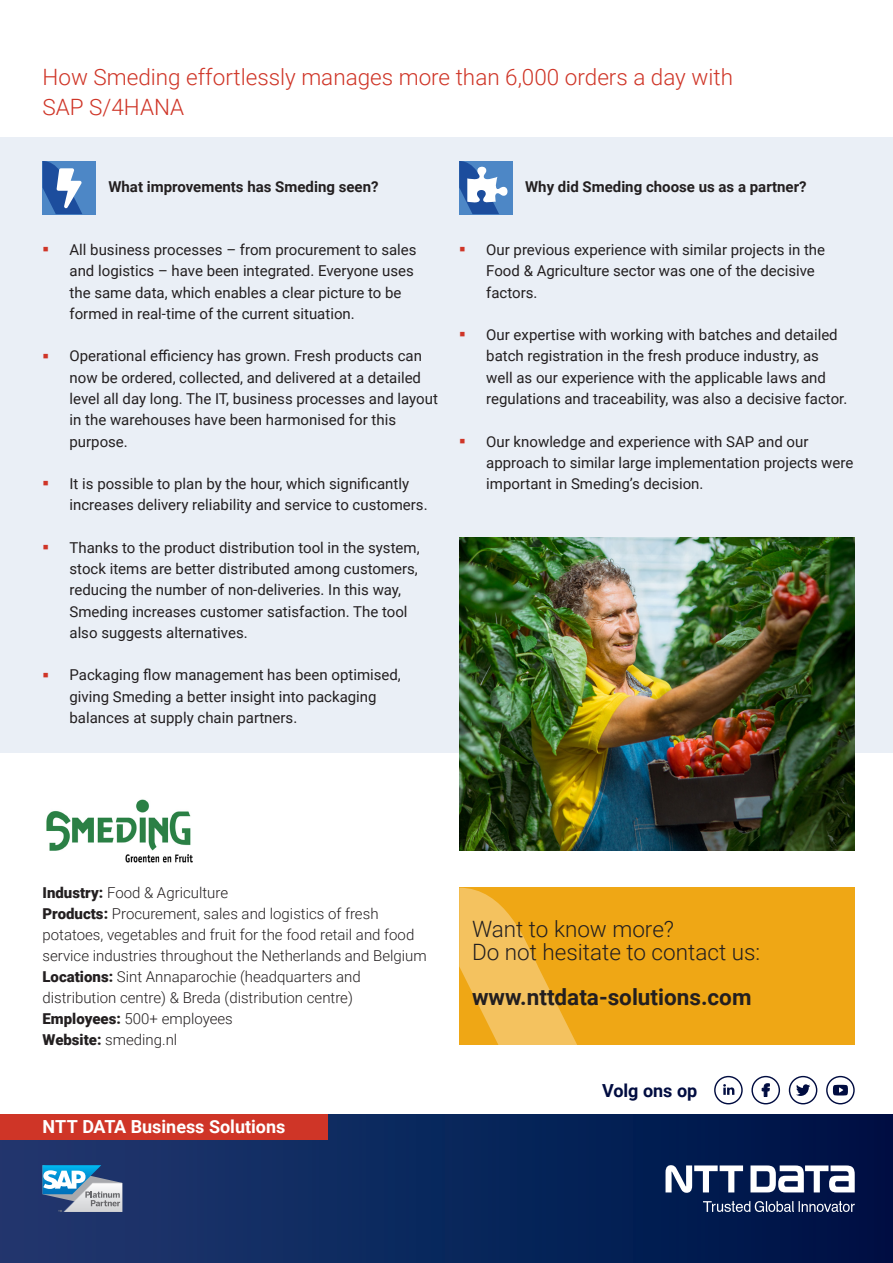
<style>
.page{position:relative;width:893px;height:1263px;background:#fff}
.page>*{position:absolute;margin:0;border:0;box-sizing:border-box;transform-origin:0 0}
.t1{font:900 34.95px "Roboto";color:#cf3527;scale:.43 1}
.NTT_Subhead_red_15pt{font:300 22.5px/30px "Roboto";color:#cf3527}
.NTT_CTA_light_15pt{font:300 22.5px "Roboto";color:#231f20}
.NTT_CTA_light_15pt-2{font:700 22.5px "Roboto";color:#231f20}
.t2{font:700 18px "Roboto";color:#fff}
.t3{font:700 18px "Roboto";color:#000c40}
.t4{font:15px/21.3px "Roboto";color:#231f20}
.t5{font:300 15px/21px "Roboto";color:#231f20}
._05_Headline_H2_grid_bold_10pt{font:700 15px "Roboto";color:#231f20}
.s1{font-weight:900}
</style>
<div class="page">
<div style="left:0;top:1114px;width:893px;height:149px;background:linear-gradient(to right,#1f3970,#001246)"></div>
<svg style="left:43px;top:1165px;width:79px;height:47px"></svg>
<div style="left:0;top:1114px;width:327px;height:26px;background:#cf3527"></div>
<svg style="left:750px;top:1165px;width:105px;height:27px"></svg>
<svg style="left:665px;top:1165px;width:78px;height:28px"></svg>
<svg style="left:703px;top:1201px;width:152px;height:11px;background:#4d5b80"></svg>
<svg style="left:796px;top:1084px;width:14px;height:12px"></svg>
<div style="left:789px;top:1076px;width:28px;height:28px;border:1px solid #000c40;border-radius:50%"></div>
<div style="left:714px;top:1076px;width:29px;height:28px;border:1px solid #000c40;border-radius:50%"></div>
<svg style="left:723px;top:1084px;width:11px;height:11px"></svg>
<div style="left:751px;top:1076px;width:29px;height:28px;border:1px solid #000c40;border-radius:50%"></div>
<svg style="left:762px;top:1083px;width:8px;height:14px"></svg>
<div style="left:826px;top:1076px;width:29px;height:28px;border:1px solid #000c40;border-radius:50%"></div>
<svg style="left:833px;top:1085px;width:15px;height:10px"></svg>
<div style="left:0;top:137px;width:893px;height:616px;background:#eaeff6"></div>
<div style="left:43px;top:161px;width:53px;height:53px;background:#4d87c6"></div>
<svg style="left:43px;top:161px;width:39px;height:53px"></svg>
<div style="left:459px;top:161px;width:53px;height:53px;background:#4d87c6"></div>
<svg style="left:459px;top:161px;width:48px;height:53px"></svg>
<div style="left:459px;top:888px;width:396px;height:157px;background:#efa715"></div>
<svg style="left:459px;top:888px;width:118px;height:157px"></svg>
<img style="left:46px;top:799px;width:147px;height:64px">
<img style="left:459px;top:538px;width:396px;height:312px">
<p class="NTT_Subhead_red_15pt" style="left:43px;top:61px;width:692px">How Smeding effortlessly manages more than 6,000 orders a day with<br>SAP S/4HANA</p>
<p class="_05_Headline_H2_grid_bold_10pt" style="left:108px;top:176px;width:272px">What improvements has Smeding seen?</p>
<p class="_05_Headline_H2_grid_bold_10pt" style="left:525px;top:176px;width:283px">Why did Smeding choose us as a partner?</p>
<p class="t1" style="left:43px;top:223px;width:17px">-</p>
<p class="t4" style="left:70px;top:239px;width:349px">All business processes – from procurement to sales and logistics – have been integrated. Everyone uses the same data, which enables a clear picture to be formed in real-time of the current situation.</p>
<p class="t1" style="left:43px;top:330px;width:17px">-</p>
<p class="t4" style="left:70px;top:345px;width:370px">Operational efficiency has grown. Fresh products can now be ordered, collected, and delivered at a detailed level all day long. The IT, business processes and layout in the warehouses have been harmonised for this purpose.</p>
<p class="t1" style="left:43px;top:457px;width:17px">-</p>
<p class="t4" style="left:70px;top:472px;width:360px">It is possible to plan by the hour, which significantly increases delivery reliability and service to customers.</p>
<p class="t1" style="left:43px;top:521px;width:17px">-</p>
<p class="t4" style="left:70px;top:536px;width:352px">Thanks to the product distribution tool in the system, stock items are better distributed among customers, reducing the number of non-deliveries. In this way, Smeding increases customer satisfaction. The tool also suggests alternatives.</p>
<p class="t1" style="left:43px;top:649px;width:17px">-</p>
<p class="t4" style="left:70px;top:664px;width:333px">Packaging flow management has been optimised, giving Smeding a better insight into packaging balances at supply chain partners.</p>
<p class="t1" style="left:459px;top:223px;width:17px">-</p>
<p class="t4" style="left:486px;top:239px;width:340px">Our previous experience with similar projects in the<br>Food &amp; Agriculture sector was one of the decisive factors.</p>
<p class="t1" style="left:459px;top:309px;width:17px">-</p>
<p class="t4" style="left:486px;top:324px;width:363px">Our expertise with working with batches and detailed batch registration in the fresh produce industry, as well as our experience with the applicable laws and regulations and traceability, was also a decisive factor.</p>
<p class="t1" style="left:459px;top:415px;width:17px">-</p>
<p class="t4" style="left:486px;top:430px;width:369px">Our knowledge and experience with SAP and our approach to similar large implementation projects were important in Smeding’s decision.</p>
<p class="t5" style="left:43px;top:882px;width:386px"><span class="s1">Industry:</span> Food &amp; Agriculture<br><span class="s1">Products:</span> Procurement, sales and logistics of fresh potatoes, vegetables and fruit for the food retail and food service industries throughout the Netherlands and Belgium <span class="s1">Locations:</span> Sint Annaparochie (headquarters and distribution centre) &amp; Breda (distribution centre)<br><span class="s1">Employees:</span> 500+ employees<br><span class="s1">Website:</span> smeding.nl</p>
<p class="t2" style="left:43px;top:1114px;width:244px">NTT DATA Business Solutions</p>
<p class="NTT_CTA_light_15pt" style="left:472px;top:913px;width:204px">Want to know more?</p>
<p class="NTT_CTA_light_15pt" style="left:472px;top:936px;width:290px">Do not hesitate to contact us:</p>
<p class="NTT_CTA_light_15pt-2" style="left:472px;top:981px;width:281px">www.nttdata-solutions.com</p>
<p class="t3" style="left:602px;top:1077px;width:97px">Volg ons op</p>
</div>
